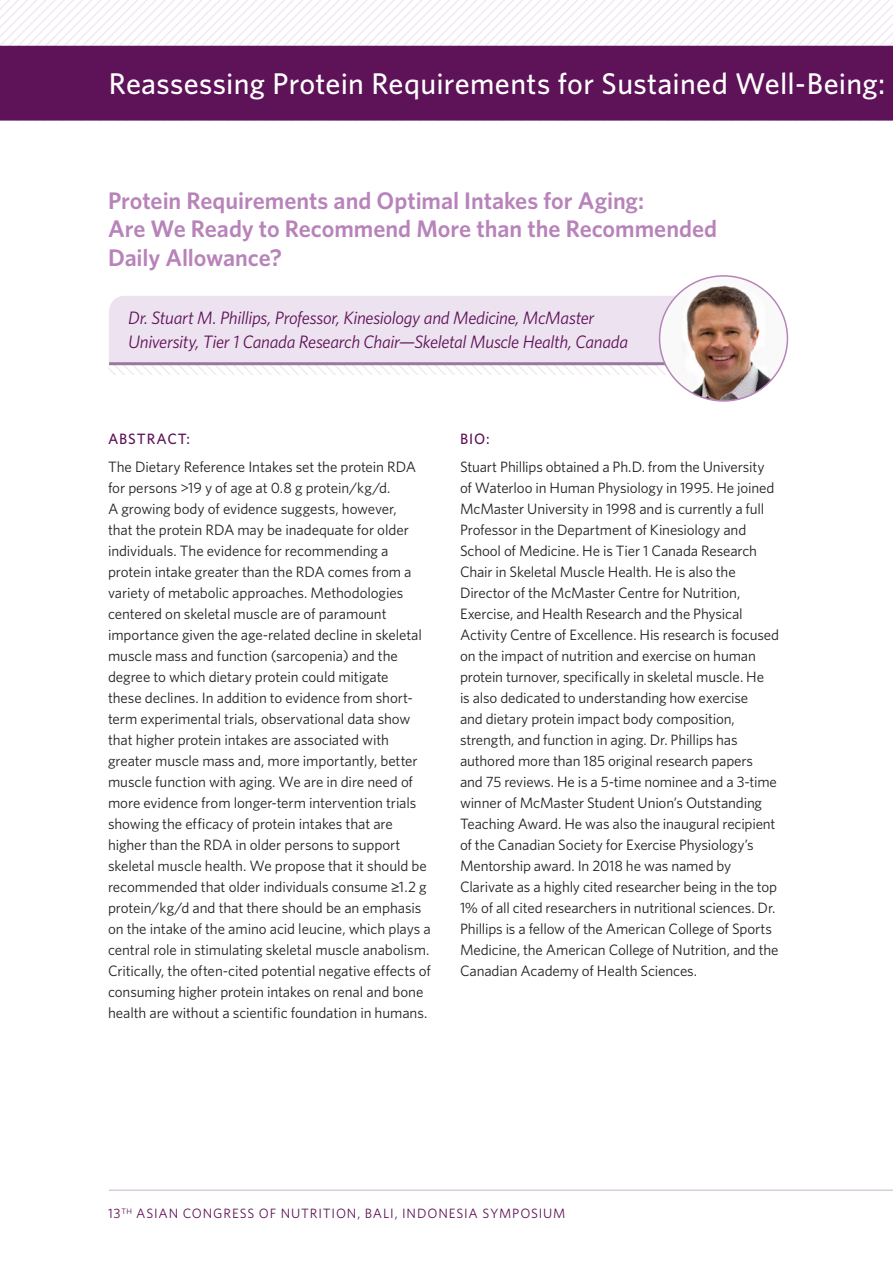
<style>
.page{position:relative;width:893px;height:1263px;background:#fff}
.page>*{position:absolute;margin:0;border:0;box-sizing:border-box;transform-origin:0 0}
.Subtitle{font:500 30px "Whitney HTF";letter-spacing:.01em;color:#fff}
.t1{font:600 24px/28.8px "Whitney HTF";color:#b883ba}
.Bio_name{font:italic 18px/24px "Whitney HTF";letter-spacing:-.015em;color:#5e1258}
.Body_Copy{font:15px/21px "Whitney HTF";letter-spacing:-.01em;color:#231f20}
.Body_Copy-2{font:500 15px "Whitney HTF";letter-spacing:.06em;color:#5e1258}
.Subtitle-2{font:13.5px "Whitney HTF";letter-spacing:.065em;color:#5e1258}
.s1{font-family:"Open Sans"}
</style>
<div class="page">
<svg style="left:108px;top:296px;width:552px;height:78px;background:#eee4f0"></svg>
<hr style="left:109px;top:362px;width:648px;height:3px;background:#9b779d">
<svg style="left:149px;top:0;width:744px;height:46px"></svg>
<div style="left:0;top:46px;width:893px;height:75px;background:#5e1258"></div>
<img style="left:660px;top:276px;width:127px;height:125px">
<hr style="left:109px;top:1189px;width:784px;height:2px;background:#d9ccdb">
<p class="Subtitle" style="left:109px;top:65px;width:778px">Reassessing Protein Requirements for Sustained Well-Being:</p>
<p class="t1" style="left:108px;top:185px;width:611px">Protein Requirements and Optimal Intakes for Aging:<br>Are We Ready to Recommend More than the Recommended<br>Daily Allowance?</p>
<p class="Bio_name" style="left:128px;top:305px;width:501px">Dr. Stuart M. Phillips, Professor, Kinesiology and Medicine, McMaster<br>University, Tier 1 Canada Research Chair—Skeletal Muscle Health, Canada</p>
<p class="Body_Copy-2" style="left:108px;top:430px;width:84px">ABSTRACT:</p>
<p class="Body_Copy" style="left:108px;top:456px;width:325px">The Dietary Reference Intakes set the protein RDA for persons &gt;19 y of age at 0.8 g protein/kg/d.<br>A growing body of evidence suggests, however,<br>that the protein RDA may be inadequate for older individuals. The evidence for recommending a protein intake greater than the RDA comes from a variety of metabolic approaches. Methodologies centered on skeletal muscle are of paramount importance given the age-related decline in skeletal muscle mass and function (sarcopenia) and the degree to which dietary protein could mitigate<br>these declines. In addition to evidence from short&shy;term experimental trials, observational data show that higher protein intakes are associated with greater muscle mass and, more importantly, better muscle function with aging. We are in dire need of more evidence from longer-term intervention trials showing the efficacy of protein intakes that are higher than the RDA in older persons to support skeletal muscle health. We propose that it should be recommended that older individuals consume <span class="s1">≥</span>1.2 g protein/kg/d and that there should be an emphasis on the intake of the amino acid leucine, which plays a central role in stimulating skeletal muscle anabolism.<br>Critically, the often-cited potential negative effects of consuming higher protein intakes on renal and bone health are without a scientific foundation in humans.</p>
<p class="Body_Copy-2" style="left:460px;top:430px;width:31px">BIO:</p>
<p class="Body_Copy" style="left:460px;top:456px;width:321px">Stuart Phillips obtained a Ph.D. from the University of Waterloo in Human Physiology in 1995. He joined McMaster University in 1998 and is currently a full Professor in the Department of Kinesiology and School of Medicine. He is Tier 1 Canada Research Chair in Skeletal Muscle Health. He is also the Director of the McMaster Centre for Nutrition, Exercise, and Health Research and the Physical Activity Centre of Excellence. His research is focused on the impact of nutrition and exercise on human protein turnover, specifically in skeletal muscle. He<br>is also dedicated to understanding how exercise<br>and dietary protein impact body composition, strength, and function in aging. Dr. Phillips has authored more than 185 original research papers and 75 reviews. He is a 5-time nominee and a 3-time winner of McMaster Student Union’s Outstanding Teaching Award. He was also the inaugural recipient of the Canadian Society for Exercise Physiology’s Mentorship award. In 2018 he was named by Clarivate as a highly cited researcher being in the top 1% of all cited researchers in nutritional sciences. Dr.<br>Phillips is a fellow of the American College of Sports Medicine, the American College of Nutrition, and the Canadian Academy of Health Sciences.</p>
<p class="Subtitle-2" style="left:108px;top:1205px;width:459px">13<sup>TH</sup> ASIAN CONGRESS OF NUTRITION, BALI, INDONESIA SYMPOSIUM</p>
</div>
